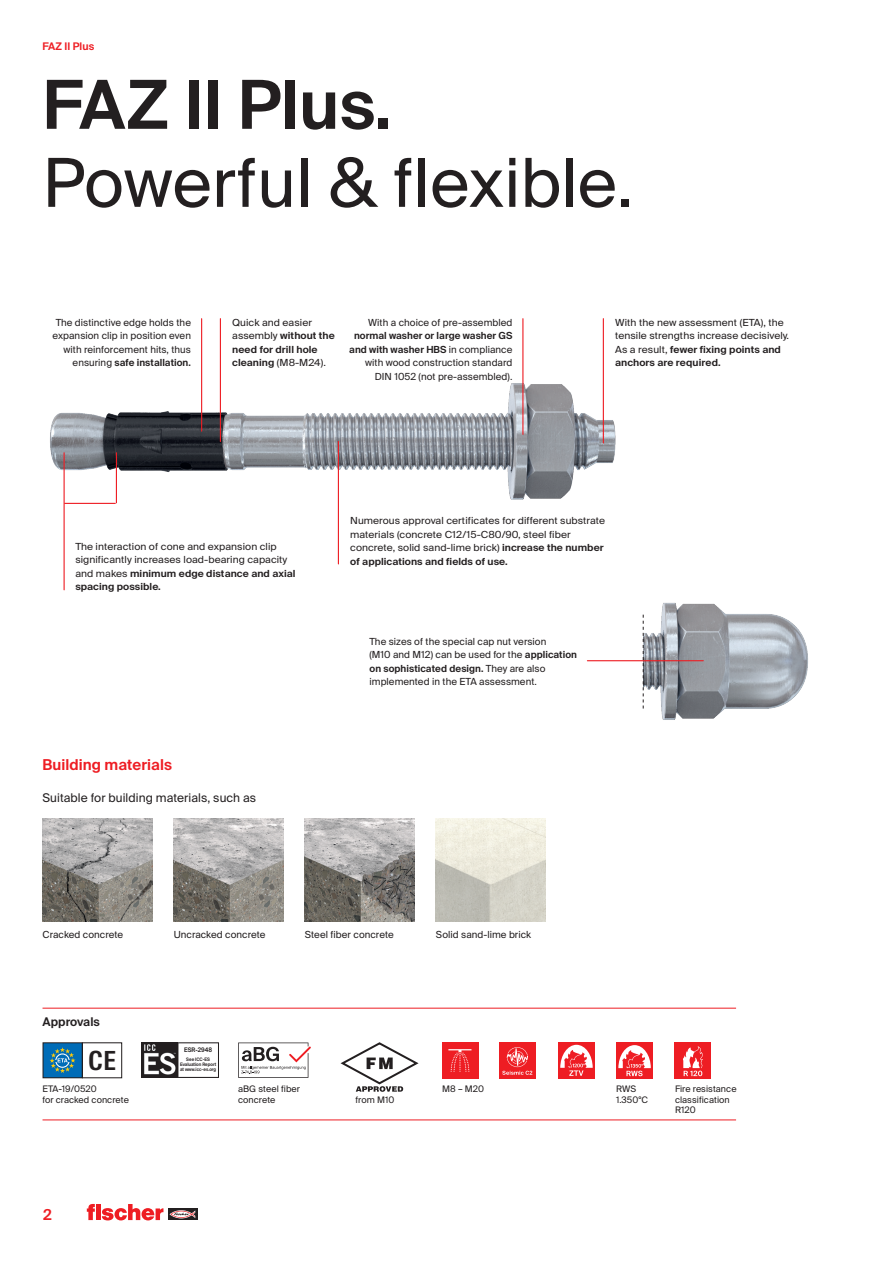
<style>
.page{position:relative;width:893px;height:1263px;background:#fff}
.page>*{position:absolute;margin:0;border:0;box-sizing:border-box;transform-origin:0 0}
.t1{font:67.5px "fischerstrong";letter-spacing:.005em;color:#231f20}
.t2{font:600 67.5px "fischerstrong";letter-spacing:.005em;color:#231f20}
.t3{font:600 26.25px "fischerstrong Cond";color:#231f20}
.t4{font:600 15px "fischerstrong";letter-spacing:.005em;color:#ee1d23}
.t5{font:12px "fischerstrong";letter-spacing:.005em;color:#231f20}
.t6{font:600 12px "fischerstrong";letter-spacing:.005em;color:#231f20}
.t7{font:600 10.5px "fischerstrong";letter-spacing:.005em;color:#ee1d23}
.t8{font:9.75px/13.5px "fischerstrong";letter-spacing:.005em;color:#231f20;text-align:right}
.t9{font:9.75px/13.5px "fischerstrong";letter-spacing:.005em;color:#231f20;scale:1.06 1}
.t10{font:600 9.75px/13.5px "fischerstrong";letter-spacing:.005em;color:#231f20;scale:1.06 1}
.t11{font:9px/10.5px "fischerstrong";letter-spacing:.005em;color:#231f20}
.t12{font:600 6.3px "fischerstrong";color:#231f20;scale:.92 1}
.t13{font:600 4.65px/5.1px "fischerstrong";color:#231f20;text-align:center;scale:.92 1}
.s1{font-weight:600}
.s2{font-weight:400}
</style>
<div class="page">
<svg style="left:168px;top:1208px;width:29px;height:12px"></svg>
<svg style="left:169px;top:1210px;width:26px;height:8px"></svg>
<svg style="left:87px;top:1204px;width:76px;height:16px"></svg>
<img style="left:50px;top:378px;width:566px;height:138px">
<img style="left:644px;top:602px;width:164px;height:118px">
<img style="left:43px;top:818px;width:109px;height:103px">
<img style="left:174px;top:818px;width:110px;height:104px">
<img style="left:305px;top:818px;width:110px;height:104px">
<hr style="left:116px;top:453px;width:1px;height:50px;background:#ee1d23">
<hr style="left:43px;top:1008px;width:693px;height:1px;background:#ee1d23">
<hr style="left:43px;top:1119px;width:693px;height:1px;background:#ee1d23">
<div style="left:43px;top:1043px;width:39px;height:35px;background:#006cb7"></div>
<svg style="left:50px;top:1047px;width:26px;height:26px"></svg>
<div style="left:43px;top:1042px;width:40px;height:36px;border:1px solid #231f20"></div>
<div style="left:82px;top:1042px;width:40px;height:36px;border:1px solid #231f20"></div>
<svg style="left:177px;top:1042px;width:42px;height:36px"></svg>
<img style="left:142px;top:1042px;width:35px;height:36px">
<svg style="left:341px;top:1042px;width:78px;height:50px"></svg>
<div style="left:558px;top:1042px;width:36px;height:36px;background:#ee1d23"></div>
<svg style="left:560px;top:1045px;width:33px;height:31px"></svg>
<div style="left:499px;top:1042px;width:37px;height:37px;background:#ee1d23"></div>
<svg style="left:502px;top:1047px;width:30px;height:28px"></svg>
<hr style="left:522px;top:319px;width:1px;height:115px;background:#ee1d23">
<hr style="left:587px;top:660px;width:116px;height:1px;background:#ee1d23">
<hr style="left:603px;top:319px;width:1px;height:124px;background:#ee1d23">
<svg style="left:643px;top:615px;width:1px;height:93px"></svg>
<hr style="left:64px;top:453px;width:1px;height:137px;background:#ee1d23">
<hr style="left:201px;top:319px;width:1px;height:112px;background:#ee1d23">
<hr style="left:65px;top:503px;width:50px;height:1px;background:#ee1d23">
<div style="left:442px;top:1042px;width:36px;height:36px;background:#ee1d23"></div>
<svg style="left:448px;top:1049px;width:23px;height:23px"></svg>
<div style="left:616px;top:1042px;width:37px;height:37px;background:#ee1d23"></div>
<svg style="left:618px;top:1045px;width:33px;height:31px"></svg>
<div style="left:675px;top:1042px;width:36px;height:37px;background:#ee1d23"></div>
<svg style="left:683px;top:1046px;width:20px;height:30px"></svg>
<svg style="left:238px;top:1042px;width:73px;height:36px"></svg>
<hr style="left:338px;top:441px;width:1px;height:123px;background:#ee1d23">
<hr style="left:220px;top:319px;width:1px;height:122px;background:#ee1d23">
<img style="left:436px;top:818px;width:110px;height:104px">
<p class="t7" style="left:43px;top:41px;width:53px">FAZ II Plus</p>
<h1 class="t2" style="left:43px;top:66px;width:351px">FAZ II Plus.</h1>
<h1 class="t1" style="left:43px;top:144px;width:592px">Powerful &amp; flexible.</h1>
<p class="t8" style="left:52px;top:316px;width:140px">The distinctive edge holds the expansion clip in position even with reinforcement hits, thus ensuring <span class="s1">safe installation.</span></p>
<p class="t10" style="left:232px;top:316px;width:98px"><span class="s2">Quick and easier assembly</span> without the need for drill hole cleaning <span class="s2">(M8-M24).</span></p>
<p class="t8" style="left:368px;top:316px;width:146px">With a choice of pre-assembled</p>
<p class="t8" style="left:349px;top:329px;width:165px"><span class="s1">normal washer or large washer GS and with washer HBS</span> in compliance with wood construction standard<br>DIN 1052 (not pre-assembled).</p>
<p class="t9" style="left:615px;top:315px;width:166px">With the new assessment (ETA), the tensile strengths increase decisively.<br>As a result, <span class="s1">fewer fixing points and anchors are required.</span></p>
<p class="t9" style="left:75px;top:540px;width:209px">The interaction of cone and expansion clip significantly increases load-bearing capacity and makes <span class="s1">minimum edge distance and axial spacing possible.</span></p>
<h3 class="t4" style="left:42px;top:756px;width:131px">Building materials</h3>
<p class="t5" style="left:42px;top:791px;width:215px">Suitable for building materials, such as</p>
<p class="t9" style="left:350px;top:514px;width:242px">Numerous approval certificates for different substrate materials (concrete C12/15-C80/90, steel fiber concrete, solid sand-lime brick) <span class="s1">increase the number of applications and fields of use.</span></p>
<p class="t8" style="left:370px;top:635px;width:209px;text-align:left">The sizes of the special cap nut version<br>(M10 and M12) can be used for the <span class="s1">application on sophisticated design.</span> They are also implemented in the ETA assessment.</p>
<p class="t8" style="left:43px;top:928px;width:82px">Cracked concrete</p>
<p class="t8" style="left:174px;top:928px;width:93px">Uncracked concrete</p>
<p class="t8" style="left:305px;top:928px;width:91px">Steel fiber concrete</p>
<p class="t6" style="left:43px;top:1015px;width:59px">Approvals</p>
<h2 class="t3" style="left:88px;top:1045px;width:29px">CE</h2>
<p class="t12" style="left:184px;top:1046px;width:32px">ESR-2948</p>
<p class="t13" style="left:180px;top:1056px;width:41px">See ICC-ES<br>Evaluation Report at www.icc-es.org</p>
<p class="t8" style="left:436px;top:928px;width:97px">Solid sand-lime brick</p>
<p class="t11" style="left:442px;top:1084px;width:43px">M8 – M20</p>
<p class="t11" style="left:675px;top:1084px;width:63px">Fire resistance classification<br>R120</p>
<p class="t11" style="left:43px;top:1084px;width:88px">ETA-19/0520<br>for cracked concrete</p>
<p class="t11" style="left:238px;top:1084px;width:63px">aBG steel fiber concrete</p>
<p class="t11" style="left:616px;top:1084px;width:33px">RWS<br>1.350°C</p>
<p class="t11" style="left:355px;top:1094px;width:40px">from M10</p>
<h3 class="t4" style="left:43px;top:1206px;width:10px">2</h3>
</div>
